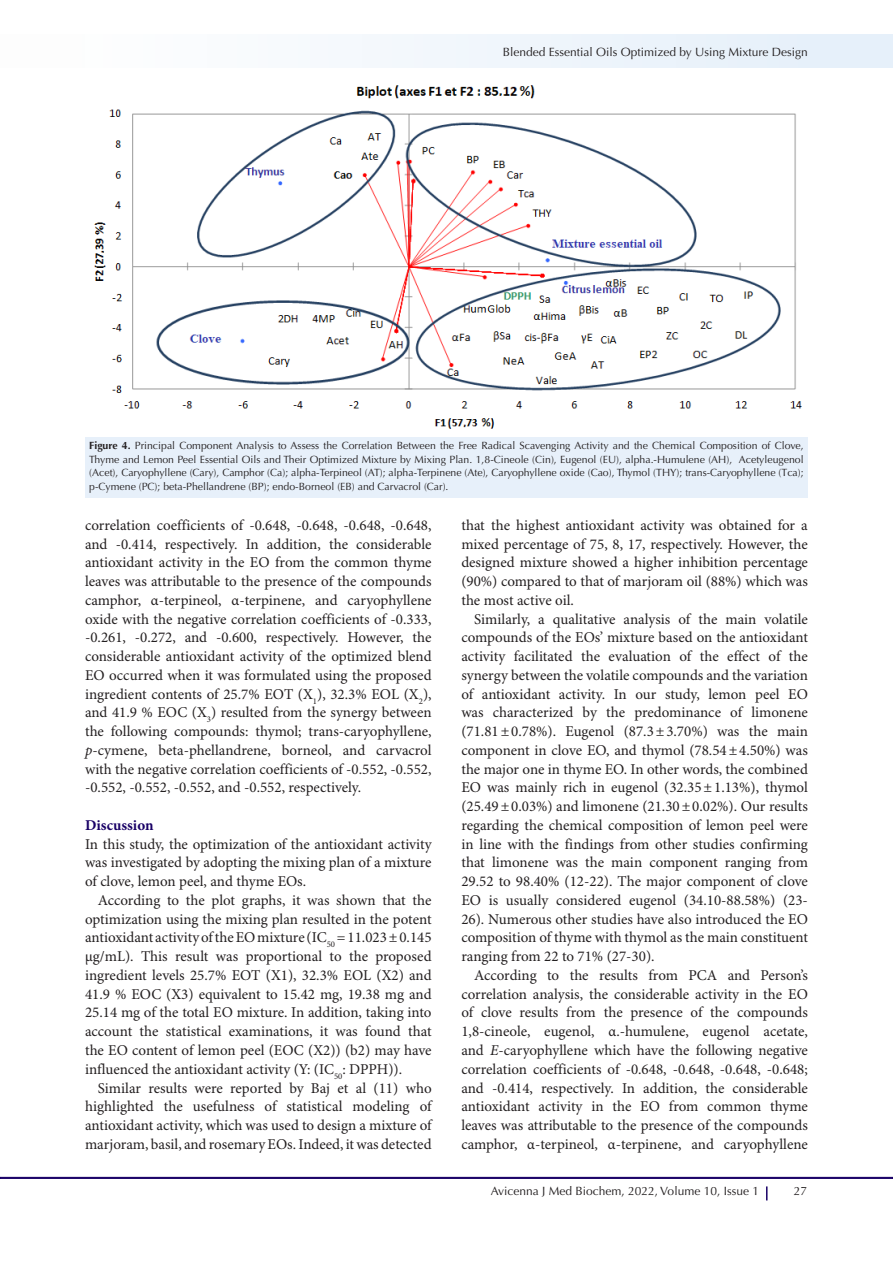
<style>
.page{position:relative;width:893px;height:1263px;background:#fff}
.page>*{position:absolute;margin:0;border:0;box-sizing:border-box;transform-origin:0 0}
.标-2{font:15px/18.8px "Minion Pro";color:#231f20;text-align:justify}
.t1{font:700 15px "Minion Pro";color:#190066}
.t2{font:12px "Optima LT Std";color:#231f20}
.标-2-2{font:10.5px/13.5px "Optima LT Std";color:#231f20;text-align:justify}
.s1{font-weight:700}
.s2{font-style:italic}
</style>
<div class="page">
<hr style="left:0;top:1177px;width:893px;height:2px;background:#190066">
<div style="left:0;top:35px;width:892px;height:33px;background:#f2f7fc"></div>
<svg style="left:766px;top:1186px;width:1px;height:14px"></svg>
<div style="left:85px;top:437px;width:723px;height:61px;background:#e7f0fa"></div>
<img style="left:94px;top:85px;width:708px;height:344px">
<p class="t2" style="left:503px;top:45px;width:307px">Blended Essential Oils Optimized by Using Mixture Design</p>
<p class="标-2-2" style="left:89px;top:439px;width:716px"><span class="s1">Figure 4.</span> Principal Component Analysis to Assess the Correlation Between the Free Radical Scavenging Activity and the Chemical Composition of Clove, Thyme and Lemon Peel Essential Oils and Their Optimized Mixture by Mixing Plan. 1,8-Cineole (Cin), Eugenol (EU), alpha.-Humulene (AH), Acetyleugenol (Acet), Caryophyllene (Cary), Camphor (Ca); alpha-Terpineol (AT); alpha-Terpinene (Ate), Caryophyllene oxide (Cao), Thymol (THY); trans-Caryophyllene (Tca); p-Cymene (PC); beta-Phellandrene (BP); endo-Borneol (EB) and Carvacrol (Car).</p>
<p class="标-2" style="left:85px;top:516px;width:348px">correlation coefficients of -0.648, -0.648, -0.648, -0.648, and -0.414, respectively. In addition, the considerable antioxidant activity in the EO from the common thyme leaves was attributable to the presence of the compounds camphor, α-terpineol, α-terpinene, and caryophyllene oxide with the negative correlation coefficients of -0.333, -0.261, -0.272, and -0.600, respectively. However, the considerable antioxidant activity of the optimized blend EO occurred when it was formulated using the proposed ingredient contents of 25.7% EOT (X<sub>1</sub>), 32.3% EOL (X<sub>2</sub>), and 41.9 % EOC (X<sub>3</sub>) resulted from the synergy between the following compounds: thymol; trans-caryophyllene, <span class="s2">p</span>-cymene, beta-phellandrene, borneol, and carvacrol with the negative correlation coefficients of -0.552, -0.552, -0.552, -0.552, -0.552, and -0.552, respectively.</p>
<p class="t1" style="left:85px;top:814px;width:70px">Discussion</p>
<p class="标-2" style="left:85px;top:835px;width:348px">In this study, the optimization of the antioxidant activity was investigated by adopting the mixing plan of a mixture of clove, lemon peel, and thyme EOs.</p>
<p class="标-2" style="left:85px;top:891px;width:348px;text-indent:13px">According to the plot graphs, it was shown that the optimization using the mixing plan resulted in the potent antioxidant activity of the EO mixture (IC<sub>50</sub> =11.023±0.145 µg/mL). This result was proportional to the proposed ingredient levels 25.7% EOT (X1), 32.3% EOL (X2) and 41.9 % EOC (X3) equivalent to 15.42 mg, 19.38 mg and 25.14 mg of the total EO mixture. In addition, taking into account the statistical examinations, it was found that the EO content of lemon peel (EOC (X2)) (b2) may have influenced the antioxidant activity (Y: (IC<sub>50</sub>: DPPH)).</p>
<p class="标-2" style="left:85px;top:1079px;width:348px;text-indent:13px">Similar results were reported by Baj et al (11) who highlighted the usefulness of statistical modeling of antioxidant activity, which was used to design a mixture of marjoram, basil, and rosemary EOs. Indeed, it was detected</p>
<p class="标-2" style="left:461px;top:516px;width:348px">that the highest antioxidant activity was obtained for a mixed percentage of 75, 8, 17, respectively. However, the designed mixture showed a higher inhibition percentage (90%) compared to that of marjoram oil (88%) which was the most active oil.</p>
<p class="标-2" style="left:461px;top:610px;width:348px;text-indent:13px">Similarly, a qualitative analysis of the main volatile compounds of the EOs’ mixture based on the antioxidant activity facilitated the evaluation of the effect of the synergy between the volatile compounds and the variation of antioxidant activity. In our study, lemon peel EO was characterized by the predominance of limonene (71.81±0.78%). Eugenol (87.3±3.70%) was the main component in clove EO, and thymol (78.54±4.50%) was the major one in thyme EO. In other words, the combined EO was mainly rich in eugenol (32.35±1.13%), thymol (25.49±0.03%) and limonene (21.30±0.02%). Our results regarding the chemical composition of lemon peel were in line with the findings from other studies confirming that limonene was the main component ranging from 29.52 to 98.40% (12-22). The major component of clove EO is usually considered eugenol (34.10-88.58%) (23- 26). Numerous other studies have also introduced the EO composition of thyme with thymol as the main constituent ranging from 22 to 71% (27-30).</p>
<p class="标-2" style="left:461px;top:966px;width:348px;text-indent:13px">According to the results from PCA and Person’s correlation analysis, the considerable activity in the EO of clove results from the presence of the compounds 1,8-cineole, eugenol, α.-humulene, eugenol acetate, and <span class="s2">E</span>-caryophyllene which have the following negative correlation coefficients of -0.648, -0.648, -0.648, -0.648; and -0.414, respectively. In addition, the considerable antioxidant activity in the EO from common thyme leaves was attributable to the presence of the compounds camphor, α-terpineol, α-terpinene, and caryophyllene</p>
<p class="t2" style="left:491px;top:1184px;width:270px">Avicenna J Med Biochem, 2022, Volume 10, Issue 1</p>
<p class="t2" style="left:794px;top:1184px;width:15px">27</p>
</div>
